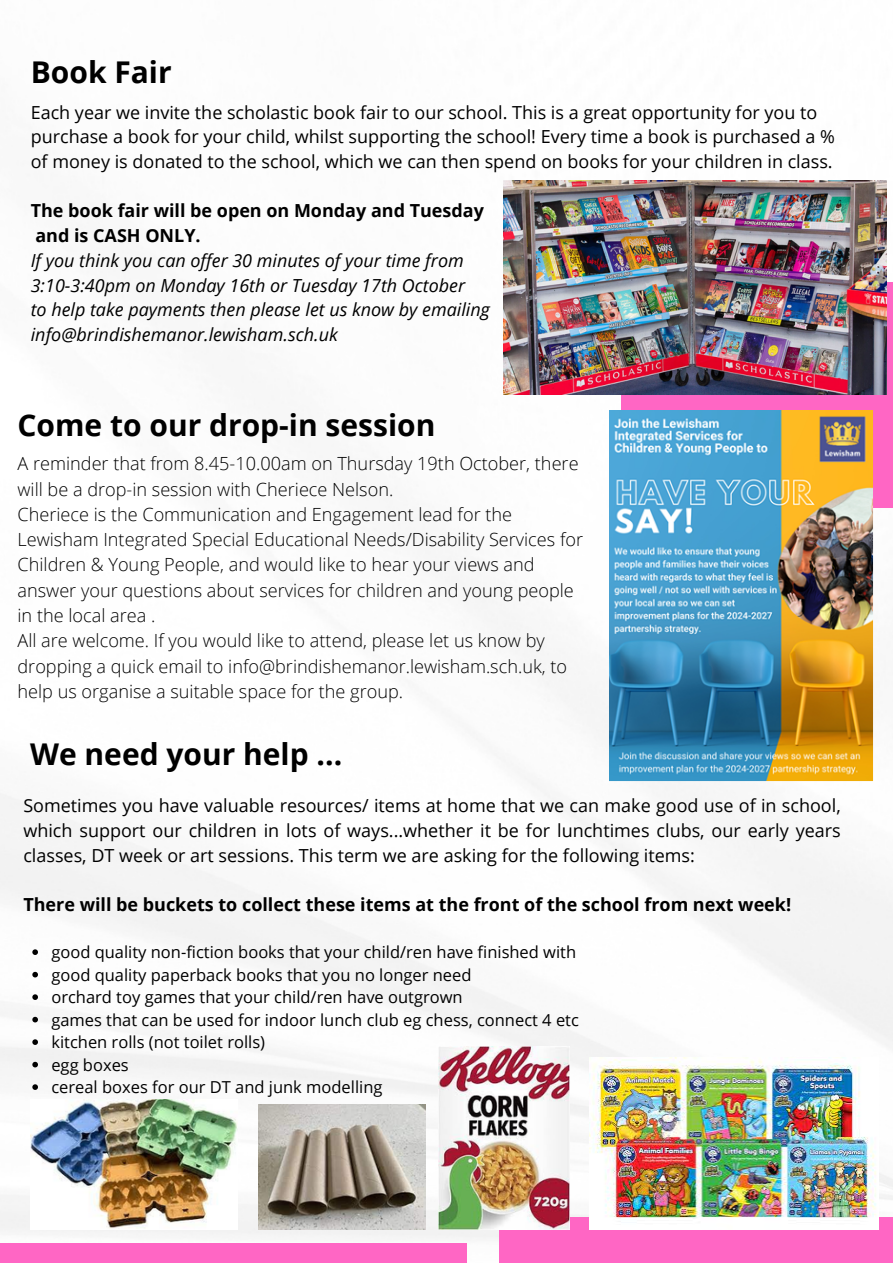
<style>
.page{position:relative;width:893px;height:1264px;background:#fff}
.page>*{position:absolute;margin:0;border:0;box-sizing:border-box;transform-origin:0 0}
.t1{font:700 30px "Open Sans";color:#000}
.t2{font:700 22.5px "Open Sans";color:#fff}
.t3{font:300 18.15px/25.2px "Open Sans";color:#000}
.t4{font:18px/24.8px "Open Sans";color:#000;text-align:justify}
.t5{font:italic 18px "Open Sans";color:#000}
.t6{font:700 18px "Open Sans";color:#000}
.t7{font:16.5px "Open Sans";color:#000}
</style>
<div class="page">
<img style="left:0;top:180px;width:892px;height:1059px">
<div style="left:621px;top:282px;width:271px;height:225px;background:#ff66c4"></div>
<div style="left:0;top:1243px;width:467px;height:19px;background:#ff66c4"></div>
<div style="left:499px;top:1217px;width:393px;height:45px;background:#ff66c4"></div>
<img style="left:31px;top:1099px;width:207px;height:130px">
<img style="left:258px;top:1104px;width:167px;height:125px">
<svg style="left:32px;top:949px;width:6px;height:6px"></svg>
<svg style="left:32px;top:971px;width:6px;height:6px"></svg>
<svg style="left:32px;top:994px;width:6px;height:5px"></svg>
<svg style="left:32px;top:1016px;width:6px;height:6px"></svg>
<svg style="left:32px;top:1039px;width:6px;height:5px"></svg>
<svg style="left:32px;top:1061px;width:6px;height:6px"></svg>
<svg style="left:32px;top:1084px;width:6px;height:5px"></svg>
<img style="left:439px;top:1046px;width:130px;height:183px">
<img style="left:589px;top:1057px;width:289px;height:172px">
<img style="left:504px;top:180px;width:382px;height:215px">
<img style="left:609px;top:411px;width:264px;height:371px">
<p class="t1" style="left:31px;top:51px;width:142px">Book Fair</p>
<p class="t4" style="left:31px;top:99px;width:788px">Each year we invite the scholastic book fair to our school. This is a great opportunity for you to</p>
<p class="t2" style="left:702px;top:99px;width:8px">!</p>
<p class="t4" style="left:31px;top:124px;width:805px">purchase a book for your child, whilst supporting the school! Every time a book is purchased a % of money is donated to the school, which we can then spend on books for your children in class.</p>
<p class="t6" style="left:31px;top:198px;width:454px">The book fair will be open on Monday and Tuesday</p>
<p class="t6" style="left:35px;top:223px;width:167px">and is CASH ONLY.</p>
<p class="t5" style="left:31px;top:248px;width:434px">If you think you can offer 30 minutes of your time from</p>
<p class="t5" style="left:31px;top:272px;width:436px">3:10-3:40pm on Monday 16th or Tuesday 17th October</p>
<p class="t5" style="left:31px;top:297px;width:460px">to help take payments then please let us know by emailing</p>
<p class="t5" style="left:31px;top:322px;width:308px">info@brindishemanor.lewisham.sch.uk</p>
<p class="t1" style="left:18px;top:404px;width:419px">Come to our drop-in session</p>
<p class="t3" style="left:18px;top:451px;width:562px">A reminder that from 8.45-10.00am on Thursday 19th October, there will be a drop-in session with Cheriece Nelson.</p>
<p class="t3" style="left:18px;top:501px;width:567px">Cheriece is the Communication and Engagement lead for the Lewisham Integrated Special Educational Needs/Disability Services for Children &amp; Young People, and would like to hear your views and answer your questions about services for children and young people in the local area .</p>
<p class="t3" style="left:18px;top:627px;width:551px">All are welcome. If you would like to attend, please let us know by dropping a quick email to info@brindishemanor.lewisham.sch.uk, to help us organise a suitable space for the group.</p>
<p class="t1" style="left:30px;top:733px;width:313px">We need your help ...</p>
<p class="t4" style="left:23px;top:792px;width:818px">Sometimes you have valuable resources/ items at home that we can make good use of in school, which support our children in lots of ways...whether it be for lunchtimes clubs, our early years classes, DT week or art sessions. This term we are asking for the following items:</p>
<p class="t6" style="left:23px;top:891px;width:769px">There will be buckets to collect these items at the front of the school from next week!</p>
<p class="t7" style="left:51px;top:940px;width:526px">good quality non-fiction books that your child/ren have finished with</p>
<p class="t7" style="left:51px;top:963px;width:421px">good quality paperback books that you no longer need</p>
<p class="t7" style="left:51px;top:985px;width:413px">orchard toy games that your child/ren have outgrown</p>
<p class="t7" style="left:51px;top:1008px;width:529px">games that can be used for indoor lunch club eg chess, connect 4 etc</p>
<p class="t7" style="left:51px;top:1030px;width:215px">kitchen rolls (not toilet rolls)</p>
<p class="t7" style="left:51px;top:1053px;width:79px">egg boxes</p>
<p class="t7" style="left:51px;top:1075px;width:332px">cereal boxes for our DT and junk modelling</p>
</div>
